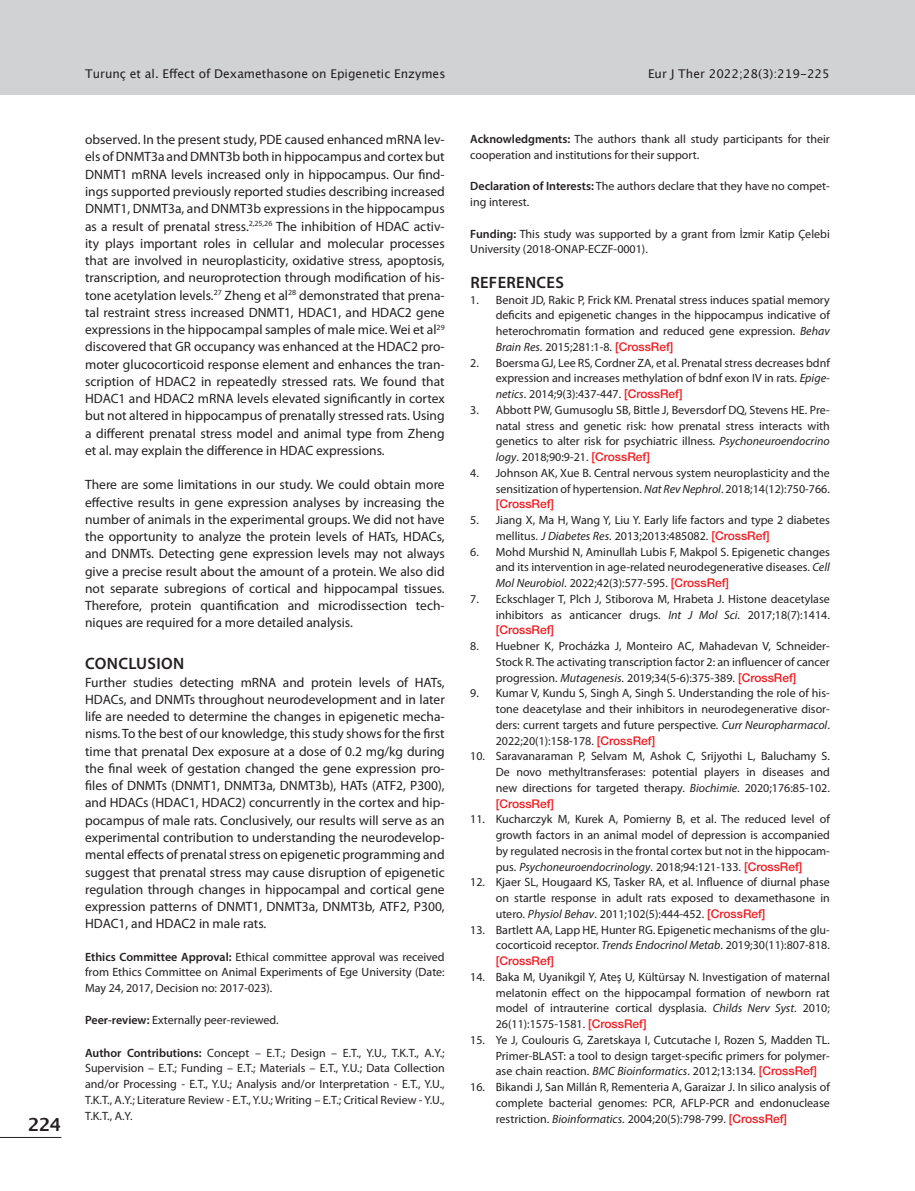
<style>
.page{position:relative;width:915px;height:1191px;background:#fff}
.page>*{position:absolute;margin:0;border:0;box-sizing:border-box;transform-origin:0 0}
.t1{font:700 18px "Lucida Grande";color:#231f20}
.t2{font:600 16.5px "Myriad Pro";letter-spacing:.02em;color:#231f20}
.t3{font:13.5px/17.2px "Myriad Pro";color:#231f20;text-align:justify}
.t4{font:12px/15.8px "Myriad Pro";color:#231f20;text-align:justify}
.t5{font:12px "Lucida Grande";color:#231f20}
.t6{font:500 12px "Helvetica Neue LT Std";color:#ee1d23}
.s1{font-weight:600}
.s2{font-style:italic}
.s3{font-family:"Helvetica Neue LT Std";font-weight:500;color:#ee1d23}
</style>
<div class="page">
<div style="left:0;top:0;width:914px;height:95px;background:#d1d2d4"></div>
<hr style="left:0;top:1137px;width:61px;height:1px;background:#231f20">
<h1 class="t1" style="left:28px;top:1110px;width:35px">224</h1>
<p class="t5" style="left:85px;top:66px;width:362px">Turunç et al. Effect of Dexamethasone on Epigenetic Enzymes</p>
<p class="t5" style="left:648px;top:66px;width:183px">Eur J Ther 2022;28(3):219-225</p>
<p class="t3" style="left:85px;top:131px;width:361px">observed. In the present study, PDE caused enhanced mRNA lev&shy;els of DNMT3a and DMNT3b both in hippocampus and cortex but DNMT1 mRNA levels increased only in hippocampus. Our find&shy;ings supported previously reported studies describing increased DNMT1, DNMT3a, and DNMT3b expressions in the hippocampus as a result of prenatal stress.<sup>2,25,26</sup> The inhibition of HDAC activ&shy;ity plays important roles in cellular and molecular processes that are involved in neuroplasticity, oxidative stress, apoptosis, transcription, and neuroprotection through modification of his&shy;tone acetylation levels.<sup>27</sup> Zheng et al<sup>28</sup> demonstrated that prena&shy;tal restraint stress increased DNMT1, HDAC1, and HDAC2 gene expressions in the hippocampal samples of male mice. Wei et al<sup>29 </sup>discovered that GR occupancy was enhanced at the HDAC2 pro&shy;moter glucocorticoid response element and enhances the tran&shy;scription of HDAC2 in repeatedly stressed rats. We found that HDAC1 and HDAC2 mRNA levels elevated significantly in cortex but not altered in hippocampus of prenatally stressed rats. Using a different prenatal stress model and animal type from Zheng et al. may explain the difference in HDAC expressions.</p>
<p class="t3" style="left:85px;top:476px;width:361px">There are some limitations in our study. We could obtain more effective results in gene expression analyses by increasing the number of animals in the experimental groups. We did not have the opportunity to analyze the protein levels of HATs, HDACs, and DNMTs. Detecting gene expression levels may not always give a precise result about the amount of a protein. We also did not separate subregions of cortical and hippocampal tissues.<br>Therefore, protein quantification and microdissection tech&shy;niques are required for a more detailed analysis.</p>
<h2 class="t2" style="left:85px;top:653px;width:100px">CONCLUSION</h2>
<p class="t3" style="left:85px;top:673px;width:361px">Further studies detecting mRNA and protein levels of HATs, HDACs, and DNMTs throughout neurodevelopment and in later life are needed to determine the changes in epigenetic mecha&shy;nisms. To the best of our knowledge, this study shows for the first time that prenatal Dex exposure at a dose of 0.2 mg/kg during the final week of gestation changed the gene expression pro&shy;files of DNMTs (DNMT1, DNMT3a, DNMT3b), HATs (ATF2, P300), and HDACs (HDAC1, HDAC2) concurrently in the cortex and hip&shy;pocampus of male rats. Conclusively, our results will serve as an experimental contribution to understanding the neurodevelop&shy;mental effects of prenatal stress on epigenetic programming and suggest that prenatal stress may cause disruption of epigenetic regulation through changes in hippocampal and cortical gene expression patterns of DNMT1, DNMT3a, DNMT3b, ATF2, P300, HDAC1, and HDAC2 in male rats.</p>
<p class="t4" style="left:85px;top:948px;width:361px"><span class="s1">Ethics Committee Approval:</span> Ethical committee approval was received from Ethics Committee on Animal Experiments of Ege University (Date:<br>May 24, 2017, Decision no: 2017-023).</p>
<p class="t4" style="left:85px;top:1012px;width:195px"><span class="s1">Peer-review:</span> Externally peer-reviewed.</p>
<p class="t4" style="left:85px;top:1044px;width:361px"><span class="s1">Author Contributions:</span> Concept – E.T.; Design – E.T., Y.U., T.K.T., A.Y.; Supervision – E.T.; Funding – E.T.; Materials – E.T., Y.U.; Data Collection and/or Processing - E.T., Y.U.; Analysis and/or Interpretation - E.T., Y.U., T.K.T., A.Y.; Literature Review - E.T., Y.U.; Writing – E.T.; Critical Review - Y.U., T.K.T., A.Y.</p>
<p class="t4" style="left:470px;top:131px;width:361px"><span class="s1">Acknowledgments:</span> The authors thank all study participants for their cooperation and institutions for their support.</p>
<p class="t4" style="left:470px;top:178px;width:361px"><span class="s1">Declaration of Interests:</span> The authors declare that they have no compet&shy;ing interest.</p>
<p class="t4" style="left:470px;top:225px;width:361px"><span class="s1">Funding:</span> This study was supported by a grant from İzmir Katip Çelebi<br>University (2018-ONAP-ECZF-0001).</p>
<h2 class="t2" style="left:470px;top:272px;width:95px">REFERENCES</h2>
<p class="t4" style="left:495px;top:291px;width:335px;text-indent:-26px">1. Benoit JD, Rakic P, Frick KM. Prenatal stress induces spatial memory deficits and epigenetic changes in the hippocampus indicative of heterochromatin formation and reduced gene expression. <span class="s2">Behav Brain Res</span>. 2015;281:1-8. <span class="s3">[CrossRef]</span></p>
<p class="t4" style="left:495px;top:354px;width:335px;text-indent:-26px">2. Boersma GJ, Lee RS, Cordner ZA, et al. Prenatal stress decreases bdnf expression and increases methylation of bdnf exon IV in rats. <span class="s2">Epige&shy;netics</span>. 2014;9(3):437-447. <span class="s3">[CrossRef]</span></p>
<p class="t4" style="left:495px;top:402px;width:335px;text-indent:-26px">3. Abbott PW, Gumusoglu SB, Bittle J, Beversdorf DQ, Stevens HE. Pre&shy;natal stress and genetic risk: how prenatal stress interacts with genetics to alter risk for psychiatric illness. <span class="s2">Psychoneuroendocrino logy</span>. 2018;90:9-21. <span class="s3">[CrossRef]</span></p>
<p class="t4" style="left:470px;top:465px;width:361px;text-align:right">4. Johnson AK, Xue B. Central nervous system neuroplasticity and the sensitization of hypertension. <span class="s2">Nat Rev Nephrol</span>. 2018;14(12):750-766.</p>
<p class="t6" style="left:495px;top:497px;width:60px">[CrossRef]</p>
<p class="t4" style="left:495px;top:512px;width:335px;text-indent:-26px">5. Jiang X, Ma H, Wang Y, Liu Y. Early life factors and type 2 diabetes mellitus. <span class="s2">J Diabetes Res</span>. 2013;2013:485082. <span class="s3">[CrossRef]</span></p>
<p class="t4" style="left:495px;top:543px;width:335px;text-indent:-26px">6. Mohd Murshid N, Aminullah Lubis F, Makpol S. Epigenetic changes and its intervention in age-related neurodegenerative diseases. <span class="s2">Cell Mol Neurobiol</span>. 2022;42(3):577-595. <span class="s3">[CrossRef]</span></p>
<p class="t4" style="left:470px;top:591px;width:361px;text-align:right">7. Eckschlager T, Plch J, Stiborova M, Hrabeta J. Histone deacetylase inhibitors as anticancer drugs. <span class="s2">Int J Mol Sci</span>. 2017;18(7):1414.</p>
<p class="t6" style="left:495px;top:623px;width:60px">[CrossRef]</p>
<p class="t4" style="left:495px;top:638px;width:335px;text-indent:-26px">8. Huebner K, Procházka J, Monteiro AC, Mahadevan V, Schneider-Stock R. The activating transcription factor 2: an influencer of cancer progression. <span class="s2">Mutagenesis</span>. 2019;34(5-6):375-389. <span class="s3">[CrossRef]</span></p>
<p class="t4" style="left:495px;top:685px;width:335px;text-indent:-26px">9. Kumar V, Kundu S, Singh A, Singh S. Understanding the role of his&shy;tone deacetylase and their inhibitors in neurodegenerative disor&shy;ders: current targets and future perspective. <span class="s2">Curr Neuropharmacol</span>.<br>2022;20(1):158-178. <span class="s3">[CrossRef]</span></p>
<p class="t4" style="left:495px;top:748px;width:335px;text-indent:-26px">10. Saravanaraman P, Selvam M, Ashok C, Srijyothi L, Baluchamy S.<br>De novo methyltransferases: potential players in diseases and new directions for targeted therapy. <span class="s2">Biochimie</span>. 2020;176:85-102.</p>
<p class="t6" style="left:495px;top:796px;width:60px">[CrossRef]</p>
<p class="t4" style="left:495px;top:811px;width:335px;text-indent:-26px">11. Kucharczyk M, Kurek A, Pomierny B, et al. The reduced level of growth factors in an animal model of depression is accompanied by regulated necrosis in the frontal cortex but not in the hippocam&shy;pus. <span class="s2">Psychoneuroendocrinology</span>. 2018;94:121-133. <span class="s3">[CrossRef]</span></p>
<p class="t4" style="left:495px;top:874px;width:335px;text-indent:-26px">12. Kjaer SL, Hougaard KS, Tasker RA, et al. Influence of diurnal phase on startle response in adult rats exposed to dexamethasone in utero. <span class="s2">Physiol Behav</span>. 2011;102(5):444-452. <span class="s3">[CrossRef]</span></p>
<p class="t4" style="left:470px;top:921px;width:361px;text-align:right">13. Bartlett AA, Lapp HE, Hunter RG. Epigenetic mechanisms of the glu&shy;cocorticoid receptor. <span class="s2">Trends Endocrinol Metab</span>. 2019;30(11):807-818.</p>
<p class="t6" style="left:495px;top:953px;width:60px">[CrossRef]</p>
<p class="t4" style="left:495px;top:968px;width:335px;text-indent:-26px">14. Baka M, Uyanikgil Y, Ateş U, Kültürsay N. Investigation of maternal melatonin effect on the hippocampal formation of newborn rat model of intrauterine cortical dysplasia. <span class="s2">Childs Nerv Syst</span>. 2010; 26(11):1575-1581. <span class="s3">[CrossRef]</span></p>
<p class="t4" style="left:495px;top:1031px;width:335px;text-indent:-26px">15. Ye J, Coulouris G, Zaretskaya I, Cutcutache I, Rozen S, Madden TL.<br>Primer-BLAST: a tool to design target-specific primers for polymer&shy;ase chain reaction. <span class="s2">BMC Bioinformatics</span>. 2012;13:134. <span class="s3">[CrossRef]</span></p>
<p class="t4" style="left:495px;top:1079px;width:335px;text-indent:-26px">16. Bikandi J, San Millán R, Rementeria A, Garaizar J. In silico analysis of complete bacterial genomes: PCR, AFLP-PCR and endonuclease restriction. <span class="s2">Bioinformatics</span>. 2004;20(5):798-799. <span class="s3">[CrossRef]</span></p>
</div>
